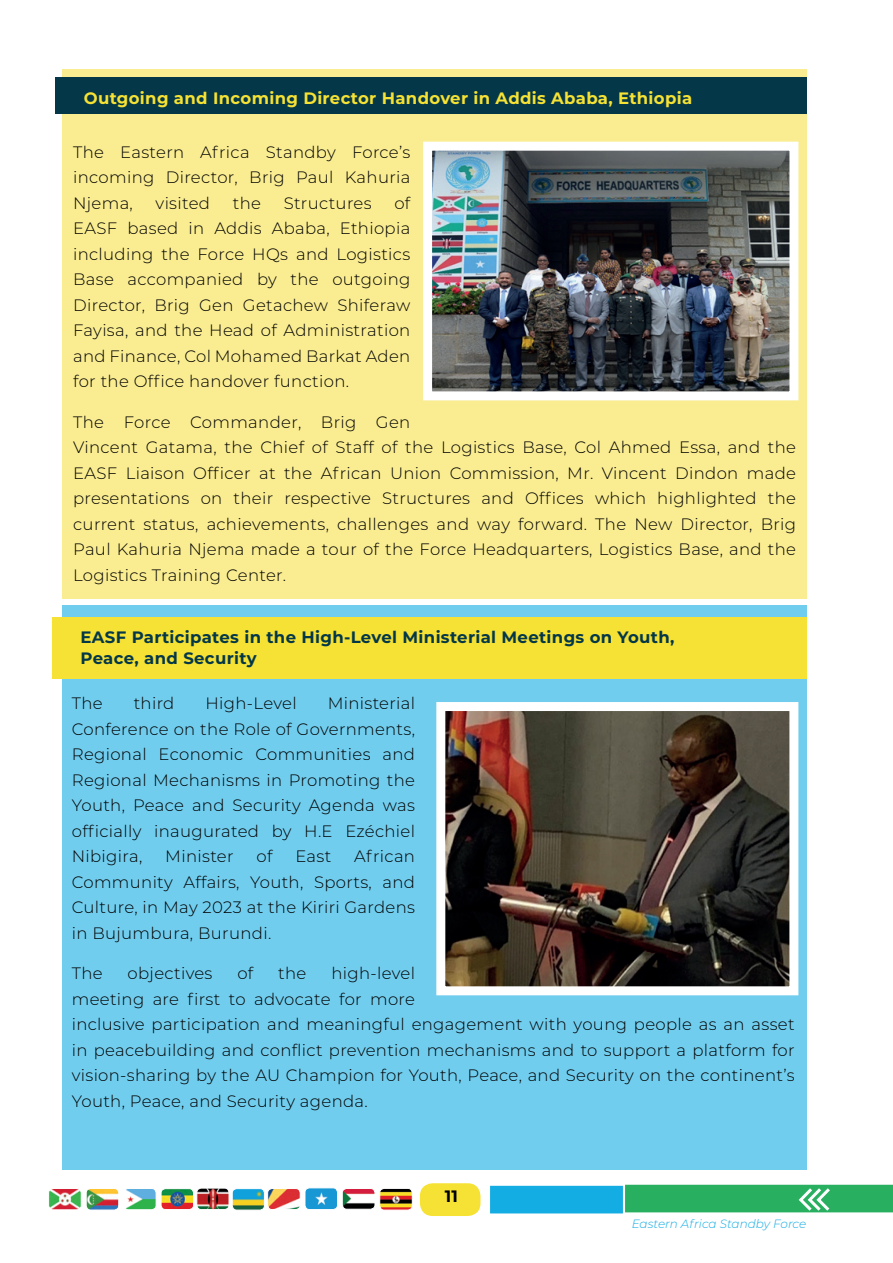
<style>
.page{position:relative;width:893px;height:1263px;background:#fff}
.page>*{position:absolute;margin:0;border:0;box-sizing:border-box;transform-origin:0 0}
.t1{font:300 16.5px/25.5px "Montserrat";letter-spacing:.02em;color:#000;text-align:justify}
.t2{font:700 16.5px/21px "Montserrat";letter-spacing:.02em;color:#043748}
.t3{font:700 16.5px "Montserrat";letter-spacing:.02em;color:#f6e234}
.t4{font:700 16.5px "Montserrat";color:#000}
.t5{font:italic 300 12px "Montserrat";letter-spacing:-.005em;color:#13ace3}
</style>
<div class="page">
<div style="left:420px;top:1183px;width:60px;height:33px;background:#f6e234;border-radius:13px"></div>
<svg style="left:490px;top:1185px;width:403px;height:29px;background:#32b495"></svg>
<img style="left:382px;top:1190px;width:29px;height:20px">
<div style="left:380px;top:1188px;width:32px;height:22px;border:1px solid #fff;border-radius:5px"></div>
<img style="left:344px;top:1190px;width:30px;height:19px">
<div style="left:342px;top:1188px;width:33px;height:21px;border:1px solid #fff;border-radius:5px"></div>
<img style="left:307px;top:1190px;width:29px;height:18px">
<div style="left:305px;top:1188px;width:33px;height:22px;border:1px solid #fff;border-radius:5px"></div>
<img style="left:269px;top:1190px;width:29px;height:18px">
<div style="left:267px;top:1188px;width:33px;height:22px;border:1px solid #fff;border-radius:5px"></div>
<img style="left:234px;top:1190px;width:29px;height:18px">
<div style="left:232px;top:1188px;width:33px;height:22px;border:1px solid #fff;border-radius:5px"></div>
<img style="left:199px;top:1190px;width:28px;height:18px">
<div style="left:197px;top:1188px;width:32px;height:22px;border:1px solid #fff;border-radius:5px"></div>
<img style="left:163px;top:1190px;width:29px;height:18px">
<div style="left:161px;top:1188px;width:33px;height:22px;border:1px solid #fff;border-radius:5px"></div>
<img style="left:126px;top:1190px;width:28px;height:18px">
<div style="left:123px;top:1188px;width:33px;height:22px;border:1px solid #fff;border-radius:5px"></div>
<img style="left:88px;top:1190px;width:29px;height:18px">
<div style="left:86px;top:1188px;width:33px;height:22px;border:1px solid #fff;border-radius:5px"></div>
<img style="left:50px;top:1190px;width:29px;height:18px">
<div style="left:48px;top:1188px;width:33px;height:22px;border:1px solid #fff;border-radius:5px"></div>
<div style="left:62px;top:69px;width:745px;height:529px;background:#f9ec91"></div>
<div style="left:55px;top:77px;width:752px;height:37px;background:#043748"></div>
<div style="left:62px;top:605px;width:745px;height:564px;background:#71cdee"></div>
<div style="left:52px;top:617px;width:755px;height:61px;background:#f6e234"></div>
<img style="left:433px;top:152px;width:355px;height:238px">
<div style="left:423px;top:142px;width:375px;height:258px;border:9px solid #fff"></div>
<img style="left:446px;top:712px;width:342px;height:273px">
<div style="left:436px;top:702px;width:362px;height:293px;border:9px solid #fff"></div>
<p class="t3" style="left:84px;top:86px;width:610px">Outgoing and Incoming Director Handover in Addis Ababa, Ethiopia</p>
<p class="t1" style="left:73px;top:138px;width:339px">The Eastern Africa Standby Force’s incoming Director, Brig Paul Kahuria Njema,</p>
<p class="t1" style="left:73px;top:189px;width:339px;text-indent:321px">of EASF based in Addis Ababa, Ethiopia including the Force HQs and Logistics Base accompanied by the outgoing Director, Brig Gen Getachew Shiferaw Fayisa, and the Head of Administration and Finance, Col Mohamed Barkat Aden for the Office handover function.</p>
<p class="t1" style="left:73px;top:408px;width:724px;text-align:left">The Force Commander, Brig Gen<br>Vincent Gatama, the Chief of Staff of the Logistics Base, Col Ahmed Essa, and the EASF Liaison Officer at the African Union Commission, Mr. Vincent Dindon made presentations on their respective Structures and Offices which highlighted the current status, achievements, challenges and way forward. The New Director, Brig Paul Kahuria Njema made a tour of the Force Headquarters, Logistics Base, and the Logistics Training Center.</p>
<p class="t1" style="left:156px;top:189px;width:56px">visited</p>
<p class="t1" style="left:233px;top:189px;width:30px">the</p>
<p class="t1" style="left:284px;top:189px;width:89px">Structures</p>
<p class="t2" style="left:81px;top:625px;width:595px">EASF Participates in the High-Level Ministerial Meetings on Youth,<br>Peace, and Security</p>
<p class="t1" style="left:72px;top:690px;width:32px">The</p>
<p class="t1" style="left:134px;top:690px;width:42px">third</p>
<p class="t1" style="left:205px;top:690px;width:93px">High-Level</p>
<p class="t1" style="left:72px;top:690px;width:345px;text-indent:256px">Ministerial Conference on the Role of Governments, Regional Economic Communities and Regional Mechanisms in Promoting the Youth, Peace and Security Agenda was officially inaugurated by H.E Ezéchiel Nibigira,</p>
<p class="t1" style="left:72px;top:843px;width:345px;text-indent:282px">African Community Affairs, Youth, Sports, and Culture, in May 2023 at the Kiriri Gardens in Bujumbura, Burundi.</p>
<p class="t1" style="left:72px;top:960px;width:32px">The</p>
<p class="t1" style="left:128px;top:960px;width:86px">objectives</p>
<p class="t1" style="left:237px;top:960px;width:17px">of</p>
<p class="t1" style="left:278px;top:960px;width:30px">the</p>
<p class="t1" style="left:165px;top:843px;width:70px">Minister</p>
<p class="t1" style="left:256px;top:843px;width:17px">of</p>
<p class="t1" style="left:295px;top:843px;width:37px">East</p>
<p class="t1" style="left:72px;top:960px;width:724px;text-align:left;text-indent:260px">high-level<br>meeting are first to advocate for more<br>inclusive participation and meaningful engagement with young people as an asset in peacebuilding and conflict prevention mechanisms and to support a platform for vision-sharing by the AU Champion for Youth, Peace, and Security on the continent’s Youth, Peace, and Security agenda.</p>
<p class="t4" style="left:445px;top:1184px;width:14px">11</p>
<p class="t5" style="left:632px;top:1215px;width:176px">Eastern Africa Standby Force</p>
</div>
